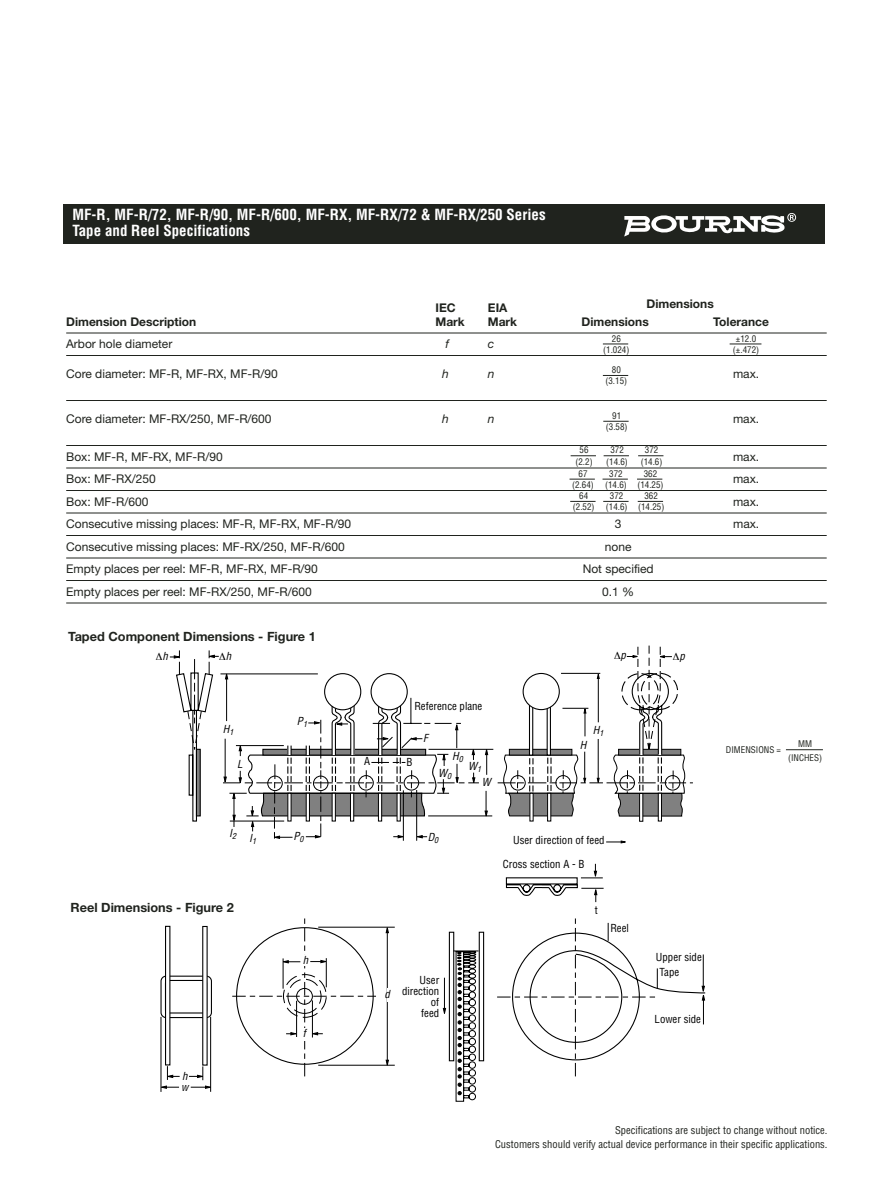
<style>
.page{position:relative;width:891px;height:1188px;background:#fff}
.page>*{position:absolute;margin:0;border:0;box-sizing:border-box;transform-origin:0 0}
.t1{font:700 condensed 15px/16.5px "Helvetica";color:#fff}
.t2{font:700 12.75px "Helvetica Neue";color:#20231e}
.t3{font:12px "Helvetica Neue";color:#20231e}
.t4{font:700 12px "Helvetica Neue";color:#20231e}
.t5{font:italic 12px "Helvetica Neue";color:#20231e}
.t6{font:condensed 10.8px/10.8px "Helvetica";color:#000}
.t7{font:italic condensed 10.8px/10.5px "Helvetica";color:#000}
.t8{font:condensed 10.5px/14.2px "Helvetica";color:#20231e;text-align:right}
.t9{font:condensed 9px/11.2px "Helvetica";color:#20231e;text-align:center}
</style>
<div class="page">
<div style="left:63px;top:204px;width:762px;height:39px;background:#20231e"></div>
<svg style="left:624px;top:213px;width:172px;height:23px"></svg>
<svg style="left:547px;top:817px;width:4px;height:4px"></svg>
<svg style="left:639px;top:817px;width:4px;height:5px"></svg>
<hr style="left:428px;top:816px;width:64px;height:1px;background:#000">
<hr style="left:429px;top:749px;width:64px;height:1px;background:#000">
<svg style="left:485px;top:748px;width:3px;height:27px"></svg>
<svg style="left:606px;top:841px;width:20px;height:2px"></svg>
<svg style="left:505px;top:864px;width:99px;height:38px"></svg>
<svg style="left:498px;top:645px;width:195px;height:172px"></svg>
<hr style="left:598px;top:739px;width:1px;height:40px;background:#000">
<svg style="left:170px;top:650px;width:309px;height:191px"></svg>
<svg style="left:485px;top:791px;width:3px;height:26px"></svg>
<svg style="left:160px;top:975px;width:52px;height:44px"></svg>
<svg style="left:165px;top:926px;width:5px;height:139px"></svg>
<svg style="left:202px;top:926px;width:6px;height:140px"></svg>
<hr style="left:210px;top:1017px;width:1px;height:75px;background:#000">
<svg style="left:166px;top:1066px;width:14px;height:14px"></svg>
<svg style="left:160px;top:1086px;width:19px;height:3px"></svg>
<hr style="left:161px;top:1017px;width:1px;height:75px;background:#000">
<svg style="left:189px;top:1066px;width:15px;height:14px"></svg>
<svg style="left:191px;top:1086px;width:21px;height:3px"></svg>
<svg style="left:232px;top:918px;width:144px;height:158px"></svg>
<svg style="left:386px;top:926px;width:3px;height:7px"></svg>
<hr style="left:387px;top:931px;width:1px;height:130px;background:#000">
<svg style="left:386px;top:1060px;width:3px;height:5px"></svg>
<svg style="left:387px;top:988px;width:1px;height:14px"></svg>
<svg style="left:449px;top:932px;width:4px;height:129px"></svg>
<svg style="left:443px;top:1008px;width:3px;height:6px"></svg>
<hr style="left:444px;top:978px;width:1px;height:32px;background:#000">
<svg style="left:453px;top:918px;width:253px;height:184px"></svg>
<hr style="left:318px;top:927px;width:77px;height:1px;background:#000">
<hr style="left:318px;top:1065px;width:77px;height:1px;background:#000">
<hr style="left:786px;top:749px;width:37px;height:1px;background:#20231e">
<hr style="left:66px;top:333px;width:761px;height:1px;background:#20231e">
<hr style="left:66px;top:355px;width:761px;height:1px;background:#20231e">
<hr style="left:66px;top:400px;width:761px;height:1px;background:#20231e">
<hr style="left:66px;top:445px;width:761px;height:1px;background:#20231e">
<hr style="left:66px;top:468px;width:761px;height:1px;background:#20231e">
<hr style="left:66px;top:490px;width:761px;height:1px;background:#20231e">
<hr style="left:66px;top:513px;width:761px;height:1px;background:#20231e">
<hr style="left:66px;top:535px;width:761px;height:1px;background:#20231e">
<hr style="left:66px;top:558px;width:761px;height:1px;background:#20231e">
<hr style="left:66px;top:580px;width:761px;height:1px;background:#20231e">
<hr style="left:66px;top:603px;width:761px;height:1px;background:#20231e">
<svg style="left:603px;top:344px;width:25px;height:1px"></svg>
<svg style="left:603px;top:375px;width:25px;height:1px"></svg>
<svg style="left:571px;top:455px;width:25px;height:1px"></svg>
<svg style="left:604px;top:455px;width:25px;height:1px"></svg>
<svg style="left:638px;top:455px;width:25px;height:1px"></svg>
<hr style="left:730px;top:344px;width:31px;height:1px;background:#20231e">
<svg style="left:603px;top:421px;width:26px;height:1px"></svg>
<svg style="left:570px;top:479px;width:25px;height:1px"></svg>
<svg style="left:603px;top:479px;width:25px;height:1px"></svg>
<svg style="left:637px;top:479px;width:25px;height:1px"></svg>
<svg style="left:570px;top:501px;width:26px;height:1px"></svg>
<svg style="left:603px;top:501px;width:26px;height:1px"></svg>
<svg style="left:638px;top:501px;width:25px;height:1px"></svg>
<p class="t1" style="left:72px;top:207px;width:475px">MF-R, MF-R/72, MF-R/90, MF-R/600, MF-RX, MF-RX/72 &amp; MF-RX/250 Series<br>Tape and Reel Specifications</p>
<p class="t4" style="left:435px;top:304px;width:22px">IEC</p>
<p class="t4" style="left:488px;top:304px;width:21px">EIA</p>
<p class="t4" style="left:647px;top:299px;width:69px">Dimensions</p>
<p class="t4" style="left:66px;top:317px;width:132px">Dimension Description</p>
<p class="t4" style="left:435px;top:317px;width:31px">Mark</p>
<p class="t4" style="left:488px;top:317px;width:31px">Mark</p>
<p class="t4" style="left:582px;top:317px;width:69px">Dimensions</p>
<p class="t4" style="left:713px;top:317px;width:57px">Tolerance</p>
<p class="t3" style="left:66px;top:340px;width:108px">Arbor hole diameter</p>
<p class="t5" style="left:445px;top:340px;width:5px">f</p>
<p class="t5" style="left:488px;top:340px;width:8px">c</p>
<p class="t3" style="left:66px;top:370px;width:213px">Core diameter: MF-R, MF-RX, MF-R/90</p>
<p class="t5" style="left:442px;top:370px;width:8px">h</p>
<p class="t5" style="left:488px;top:370px;width:8px">n</p>
<p class="t3" style="left:733px;top:370px;width:28px">max.</p>
<p class="t3" style="left:66px;top:415px;width:207px">Core diameter: MF-RX/250, MF-R/600</p>
<p class="t5" style="left:442px;top:415px;width:8px">h</p>
<p class="t5" style="left:488px;top:415px;width:8px">n</p>
<p class="t3" style="left:733px;top:415px;width:28px">max.</p>
<p class="t3" style="left:66px;top:452px;width:158px">Box: MF-R, MF-RX, MF-R/90</p>
<p class="t3" style="left:733px;top:452px;width:28px">max.</p>
<p class="t3" style="left:66px;top:475px;width:91px">Box: MF-RX/250</p>
<p class="t3" style="left:733px;top:475px;width:28px">max.</p>
<p class="t3" style="left:66px;top:497px;width:84px">Box: MF-R/600</p>
<p class="t3" style="left:733px;top:497px;width:28px">max.</p>
<p class="t3" style="left:66px;top:520px;width:286px">Consecutive missing places: MF-R, MF-RX, MF-R/90</p>
<p class="t3" style="left:615px;top:520px;width:8px">3</p>
<p class="t3" style="left:733px;top:520px;width:28px">max.</p>
<p class="t3" style="left:66px;top:542px;width:280px">Consecutive missing places: MF-RX/250, MF-R/600</p>
<p class="t3" style="left:605px;top:542px;width:28px">none</p>
<p class="t3" style="left:66px;top:565px;width:253px">Empty places per reel: MF-R, MF-RX, MF-R/90</p>
<p class="t3" style="left:583px;top:565px;width:73px">Not specified</p>
<p class="t3" style="left:66px;top:587px;width:247px">Empty places per reel: MF-RX/250, MF-R/600</p>
<p class="t3" style="left:602px;top:587px;width:34px">0.1 %</p>
<p class="t9" style="left:603px;top:333px;width:28px">26 (1.024)</p>
<p class="t9" style="left:605px;top:365px;width:23px">80 (3.15)</p>
<p class="t9" style="left:733px;top:333px;width:28px">±12.0 (±.472)</p>
<p class="t9" style="left:606px;top:411px;width:23px">91 (3.58)</p>
<p class="t9" style="left:575px;top:445px;width:19px">56 (2.2)</p>
<p class="t9" style="left:606px;top:445px;width:23px">372 (14.6)</p>
<p class="t9" style="left:641px;top:445px;width:23px">372 (14.6)</p>
<p class="t9" style="left:572px;top:469px;width:23px">67 (2.64)</p>
<p class="t9" style="left:605px;top:469px;width:23px">372 (14.6)</p>
<p class="t9" style="left:637px;top:469px;width:28px">362 (14.25)</p>
<p class="t9" style="left:573px;top:491px;width:23px">64 (2.52)</p>
<p class="t9" style="left:606px;top:491px;width:23px">372 (14.6)</p>
<p class="t9" style="left:638px;top:491px;width:28px">362 (14.25)</p>
<p class="t2" style="left:68px;top:632px;width:249px">Taped Component Dimensions - Figure 1</p>
<p class="t7" style="left:156px;top:652px;width:14px">∆h</p>
<p class="t7" style="left:219px;top:652px;width:14px">∆h</p>
<p class="t7" style="left:223px;top:725px;width:12px">H<sub>1</sub></p>
<p class="t7" style="left:237px;top:760px;width:7px">L</p>
<p class="t7" style="left:297px;top:717px;width:12px">P<sub>1</sub></p>
<p class="t6" style="left:414px;top:702px;width:70px">Reference plane</p>
<p class="t6" style="left:364px;top:757px;width:8px">A</p>
<p class="t6" style="left:407px;top:758px;width:8px">B</p>
<p class="t7" style="left:423px;top:734px;width:6px">F</p>
<p class="t7" style="left:452px;top:752px;width:12px">H<sub>0</sub></p>
<p class="t7" style="left:468px;top:762px;width:15px">W<sub>1</sub></p>
<p class="t7" style="left:438px;top:769px;width:15px">W<sub>0</sub></p>
<p class="t7" style="left:482px;top:778px;width:10px">W</p>
<p class="t7" style="left:614px;top:651px;width:14px">∆p</p>
<p class="t7" style="left:673px;top:652px;width:14px">∆p</p>
<p class="t7" style="left:593px;top:726px;width:12px">H<sub>1</sub></p>
<p class="t7" style="left:580px;top:741px;width:8px">H</p>
<p class="t7" style="left:229px;top:829px;width:9px">I<sub>2</sub></p>
<p class="t7" style="left:249px;top:834px;width:9px">I<sub>1</sub></p>
<p class="t7" style="left:293px;top:832px;width:12px">P<sub>0</sub></p>
<p class="t7" style="left:428px;top:833px;width:12px">D<sub>0</sub></p>
<p class="t2" style="left:71px;top:902px;width:165px">Reel Dimensions - Figure 2</p>
<p class="t7" style="left:181px;top:1072px;width:9px">h w</p>
<p class="t7" style="left:303px;top:956px;width:7px">h</p>
<p class="t7" style="left:303px;top:1029px;width:5px">f</p>
<p class="t7" style="left:384px;top:990px;width:7px">d</p>
<p class="t6" style="left:402px;top:976px;width:39px;text-align:right">User direction of<br>feed</p>
<p class="t6" style="left:503px;top:829px;width:103px;line-height:23.7px;text-indent:10px">User direction of feed<br>Cross section A - B</p>
<p class="t6" style="left:595px;top:905px;width:5px">t</p>
<p class="t6" style="left:610px;top:923px;width:20px">Reel</p>
<p class="t6" style="left:660px;top:951px;width:44px;line-height:15.1px;text-indent:-4px">Upper side<br>Tape</p>
<p class="t6" style="left:655px;top:1015px;width:48px">Lower side</p>
<p class="t9" style="left:726px;top:744px;width:57px">DIMENSIONS =</p>
<p class="t9" style="left:788px;top:737px;width:35px;line-height:14.2px">MM (INCHES)</p>
<p class="t8" style="left:495px;top:1124px;width:334px">Specifications are subject to change without notice.<br>Customers should verify actual device performance in their specific applications.</p>
</div>
